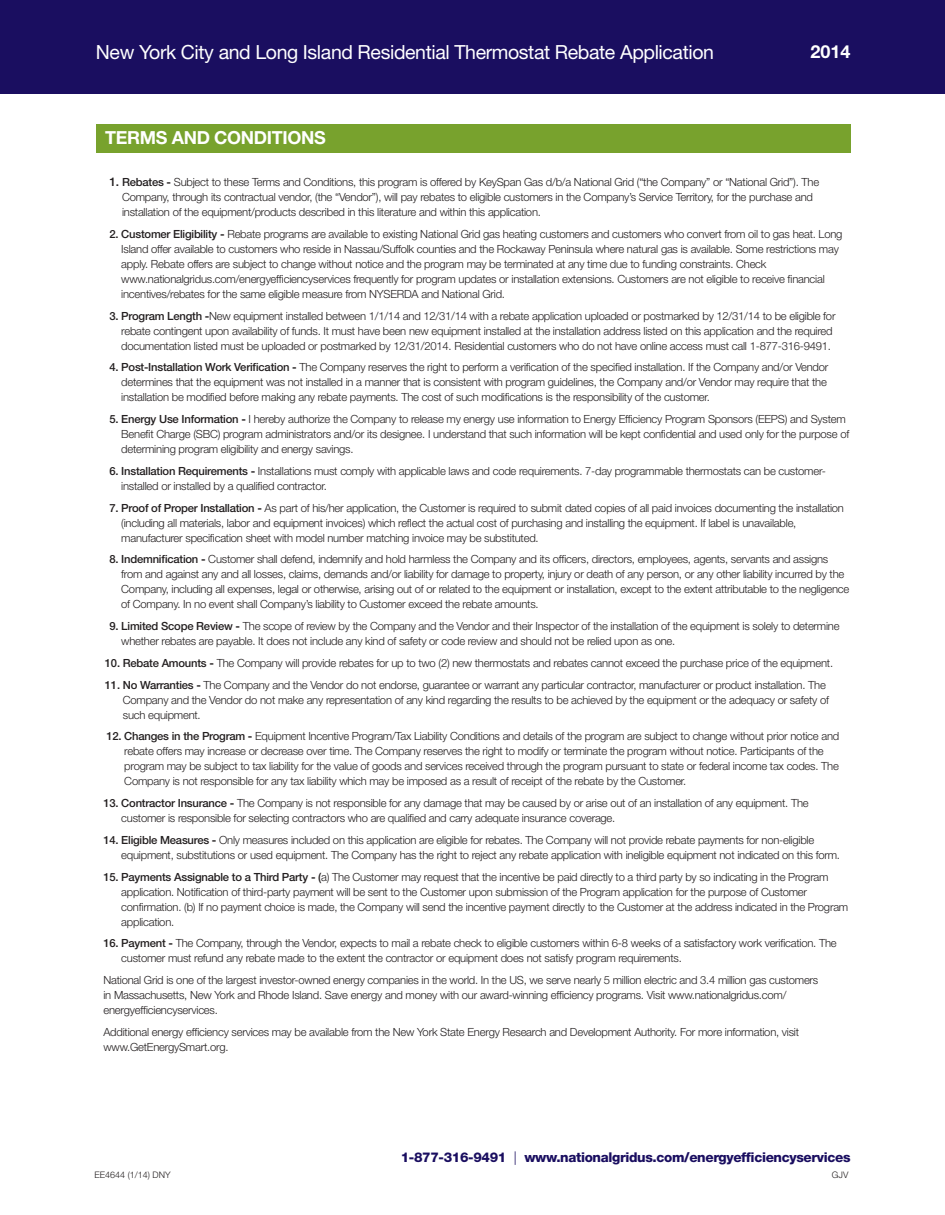
<style>
.page{position:relative;width:945px;height:1215px;background:#fff}
.page>*{position:absolute;margin:0;border:0;box-sizing:border-box;transform-origin:0 0}
.t1{font:19.5px "Helvetica Neue";letter-spacing:-.02em;color:#fff}
.t2{font:700 18px "Helvetica Neue";letter-spacing:-.02em;color:#fff}
.t3{font:800 13.5px "Helvetica Neue";letter-spacing:-.025em;color:#1a0e60}
.t4{font:300 11.25px/15px "Helvetica Neue";letter-spacing:-.02em;color:#231f20}
.t5{font:300 9px "Helvetica Neue";color:#231f20}
.s1{font-weight:500;font-size:12px}
.s2{font-weight:500}
.s3{font-weight:700}
.s4{font-weight:300}
</style>
<div class="page">
<div style="left:0;top:0;width:945px;height:93px;background:#1a0e60"></div>
<div style="left:96px;top:124px;width:755px;height:29px;background:#78a22d"></div>
<h1 class="t1" style="left:96px;top:41px;width:620px">New York City and Long Island Residential Thermostat Rebate Application</h1>
<h2 class="t2" style="left:810px;top:40px;width:42px">2014</h2>
<h2 class="t2" style="left:105px;top:127px;width:222px">TERMS AND CONDITIONS</h2>
<p class="t4" style="left:122px;top:174px;width:699px;text-indent:-13px"><span class="s1">1.</span> <span class="s2">Rebates</span> <span class="s3">-</span> Subject to these Terms and Conditions, this program is offered by KeySpan Gas d/b/a National Grid (“the Company” or “National Grid”). The<br>Company, through its contractual vendor, (the “Vendor”), will pay rebates to eligible customers in the Company’s Service Territory, for the purchase and installation of the equipment/products described in this literature and within this application.</p>
<p class="t4" style="left:121px;top:226px;width:723px;text-indent:-12px"><span class="s2">2. Customer Eligibility</span> <span class="s3">-</span> Rebate programs are available to existing National Grid gas heating customers and customers who convert from oil to gas heat. Long Island offer available to customers who reside in Nassau/Suffolk counties and the Rockaway Peninsula where natural gas is available. Some restrictions may apply. Rebate offers are subject to change without notice and the program may be terminated at any time due to funding constraints. Check www.nationalgridus.com/energyefficiencyservices frequently for program updates or installation extensions. Customers are not eligible to receive financial incentives/rebates for the same eligible measure from NYSERDA and National Grid.</p>
<p class="t4" style="left:121px;top:308px;width:716px;text-indent:-12px"><span class="s2">3. Program Length</span> <span class="s3">-</span>New equipment installed between 1/1/14 and 12/31/14 with a rebate application uploaded or postmarked by 12/31/14 to be eligible for rebate contingent upon availability of funds. It must have been new equipment installed at the installation address listed on this application and the required documentation listed must be uploaded or postmarked by 12/31/2014. Residential customers who do not have online access must call 1-877-316-9491.</p>
<p class="t4" style="left:121px;top:360px;width:709px;text-indent:-12px"><span class="s2">4. Post-Installation Work Verification</span> <span class="s3">-</span> The Company reserves the right to perform a verification of the specified installation. If the Company and/or Vendor determines that the equipment was not installed in a manner that is consistent with program guidelines, the Company and/or Vendor may require that the installation be modified before making any rebate payments. The cost of such modifications is the responsibility of the customer.</p>
<p class="t4" style="left:121px;top:411px;width:729px;text-indent:-12px"><span class="s2">5. Energy Use Information</span> <span class="s3">-</span> I hereby authorize the Company to release my energy use information to Energy Efficiency Program Sponsors (EEPS) and System<br>Benefit Charge (SBC) program administrators and/or its designee. I understand that such information will be kept confidential and used only for the purpose of determining program eligibility and energy savings.</p>
<p class="t4" style="left:121px;top:463px;width:706px;text-indent:-12px"><span class="s2">6. Installation Requirements</span> <span class="s3">-</span> Installations must comply with applicable laws and code requirements. 7-day programmable thermostats can be customer&shy;installed or installed by a qualified contractor.</p>
<p class="t4" style="left:121px;top:500px;width:724px;text-indent:-12px"><span class="s2">7. Proof of Proper Installation</span> <span class="s3">-</span> As part of his/her application, the Customer is required to submit dated copies of all paid invoices documenting the installation (including all materials, labor and equipment invoices) which reflect the actual cost of purchasing and installing the equipment. If label is unavailable, manufacturer specification sheet with model number matching invoice may be substituted.</p>
<p class="t4" style="left:121px;top:552px;width:730px;text-indent:-12px"><span class="s2">8. Indemnification</span> <span class="s3">-</span> Customer shall defend, indemnify and hold harmless the Company and its officers, directors, employees, agents, servants and assigns from and against any and all losses, claims, demands and/or liability for damage to property, injury or death of any person, or any other liability incurred by the Company, including all expenses, legal or otherwise, arising out of or related to the equipment or installation, except to the extent attributable to the negligence of Company. In no event shall Company’s liability to Customer exceed the rebate amounts.</p>
<p class="t4" style="left:121px;top:618px;width:720px;text-indent:-12px"><span class="s2">9. Limited Scope Review</span> <span class="s3">-</span> The scope of review by the Company and the Vendor and their Inspector of the installation of the equipment is solely to determine whether rebates are payable. It does not include any kind of safety or code review and should not be relied upon as one.</p>
<p class="t4" style="left:105px;top:655px;width:730px"><span class="s2">10. Rebate Amounts</span> <span class="s3">-</span> The Company will provide rebates for up to two (2) new thermostats and rebates cannot exceed the purchase price of the equipment.</p>
<p class="t4" style="left:123px;top:677px;width:708px;text-indent:-18px"><span class="s2">11. No Warranties</span> <span class="s3">-</span> The Company and the Vendor do not endorse, guarantee or warrant any particular contractor, manufacturer or product installation. The<br>Company and the Vendor do not make any representation of any kind regarding the results to be achieved by the equipment or the adequacy or safety of such equipment.</p>
<p class="t4" style="left:124px;top:729px;width:716px;text-indent:-18px"><span class="s2">12. Changes in the Program</span> <span class="s3">-</span> Equipment Incentive Program/Tax Liability Conditions and details of the program are subject to change without prior notice and rebate offers may increase or decrease over time. The Company reserves the right to modify or terminate the program without notice. Participants of the program may be subject to tax liability for the value of goods and services received through the program pursuant to state or federal income tax codes. The Company is not responsible for any tax liability which may be imposed as a result of receipt of the rebate by the Customer.</p>
<p class="t4" style="left:121px;top:795px;width:689px;text-indent:-18px"><span class="s2">13. Contractor Insurance</span> <span class="s3">-</span> The Company is not responsible for any damage that may be caused by or arise out of an installation of any equipment. The customer is responsible for selecting contractors who are qualified and carry adequate insurance coverage.</p>
<p class="t4" style="left:121px;top:832px;width:720px;text-indent:-18px"><span class="s2">14. Eligible Measures</span> <span class="s3">-</span> Only measures included on this application are eligible for rebates. The Company will not provide rebate payments for non-eligible equipment, substitutions or used equipment. The Company has the right to reject any rebate application with ineligible equipment not indicated on this form.</p>
<p class="t4" style="left:121px;top:869px;width:728px;text-indent:-18px"><span class="s2">15. Payments Assignable to a Third Party</span> <span class="s3">-</span> <span class="s2">(</span>a) The Customer may request that the incentive be paid directly to a third party by so indicating in the Program application. Notification of third-party payment will be sent to the Customer upon submission of the Program application for the purpose of Customer confirmation. (b) If no payment choice is made, the Company will send the incentive payment directly to the Customer at the address indicated in the Program application.</p>
<p class="t4" style="left:121px;top:936px;width:717px;text-indent:-18px"><span class="s2">16. Payment</span> <span class="s3">-</span> The Company, through the Vendor, expects to mail a rebate check to eligible customers within 6-8 weeks of a satisfactory work verification. The customer must refund any rebate made to the extent the contractor or equipment does not satisfy program requirements.</p>
<p class="t4" style="left:103px;top:972px;width:716px">National Grid is one of the largest investor-owned energy companies in the world. In the US, we serve nearly 5 million electric and 3.4 million gas customers in Massachusetts, New York and Rhode Island. Save energy and money with our award-winning efficiency programs. Visit www.nationalgridus.com/ energyefficiencyservices.</p>
<p class="t4" style="left:103px;top:1024px;width:697px">Additional energy efficiency services may be available from the New York State Energy Research and Development Authority. For more information, visit www.GetEnergySmart.org.</p>
<p class="t3" style="left:401px;top:1149px;width:451px">1-877-316-9491 <span class="s4">|</span> www.nationalgridus.com/energyefficiencyservices</p>
<p class="t5" style="left:95px;top:1169px;width:78px">EE4644 (1/14) DNY</p>
<p class="t5" style="left:832px;top:1169px;width:18px">GJV</p>
</div>
